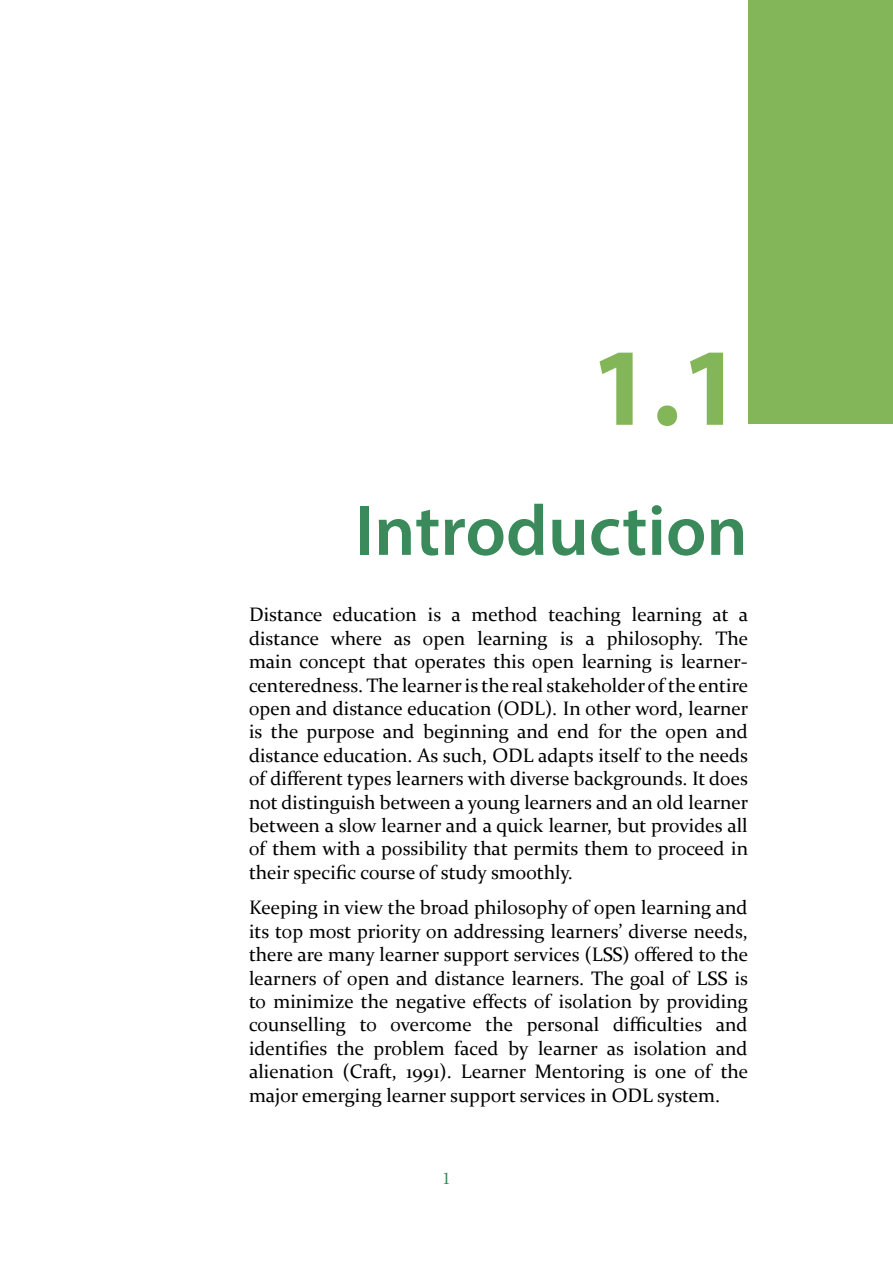
<style>
.page{position:relative;width:893px;height:1263px;background:#fff}
.page>*{position:absolute;margin:0;border:0;box-sizing:border-box;transform-origin:0 0}
.t1{font:700 111px "Myriad Pro";color:#83b659}
.t2{font:600 72px "Myriad Pro";color:#3a8a5b}
.t3{font:19.5px/23.4px "Constantia";color:#000;text-align:justify}
.t4{font:18px "Minion Pro";color:#3a8a5b}
</style>
<div class="page">
<div style="left:749px;top:0;width:144px;height:424px;background:#83b659"></div>
<h1 class="t1" style="left:590px;top:315px;width:154px">1.1</h1>
<h2 class="t2" style="left:355px;top:485px;width:394px">Introduction</h2>
<p class="t3" style="left:249px;top:602px;width:501px">Distance education is a method teaching learning at a distance where as open learning is a philosophy. The main concept that operates this open learning is learner&shy;centeredness. The learner is the real stakeholder of the entire open and distance education (ODL). In other word, learner is the purpose and beginning and end for the open and distance education. As such, ODL adapts itself to the needs of different types learners with diverse backgrounds. It does not distinguish between a young learners and an old learner between a slow learner and a quick learner, but provides all of them with a possibility that permits them to proceed in their specific course of study smoothly.</p>
<p class="t3" style="left:249px;top:895px;width:501px">Keeping in view the broad philosophy of open learning and its top most priority on addressing learners’ diverse needs, there are many learner support services (LSS) offered to the learners of open and distance learners. The goal of LSS is to minimize the negative effects of isolation by providing counselling to overcome the personal difficulties and identifies the problem faced by learner as isolation and alienation (Craft, 1991). Learner Mentoring is one of the major emerging learner support services in ODL system.</p>
<p class="t4" style="left:442px;top:1166px;width:10px">1</p>
</div>
